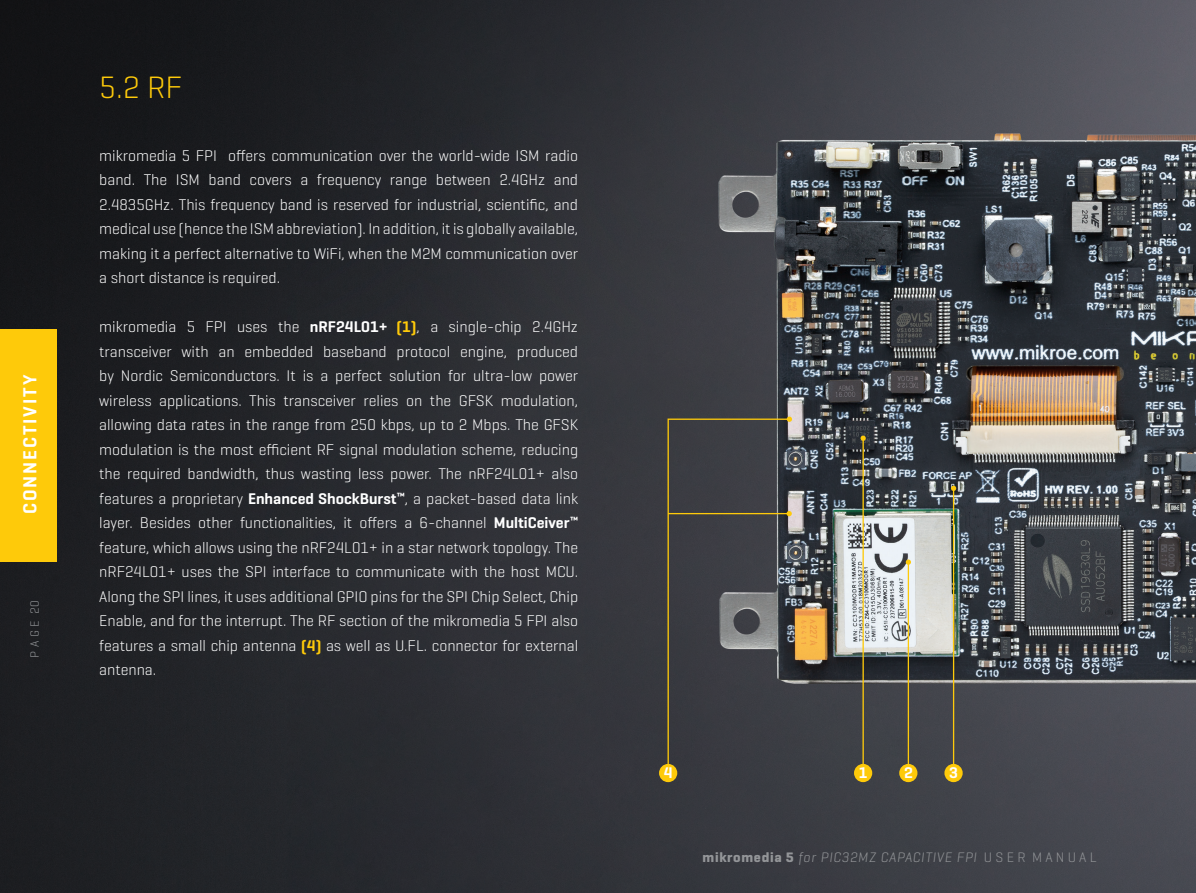
<style>
.page{position:relative;width:1196px;height:893px;background:#fff}
.page>*{position:absolute;margin:0;border:0;box-sizing:border-box;transform-origin:0 0}
.Naslov{font:300 31.5px "Geogrotesque";color:#feca0a}
.Unutrasnji_text{font:600 19.25px "Geogrotesque";letter-spacing:.1em;color:#fff}
.t1{font:300 15.75px/24.5px "Geogrotesque";color:#fff;text-align:justify}
.t2{font:600 15.75px "Geogrotesque";color:#fff}
.Body_Text{font:italic 300 14px "Geogrotesque";letter-spacing:.05em;color:#939598}
.Body_Text-2{font:300 12.25px "Geogrotesque";color:#939598}
.s1{font-weight:600}
.s2{font-weight:600;color:#feca0a}
.s3{font-weight:700;font-style:normal}
.s4{font-style:normal}
</style>
<div class="page">
<img style="left:0;top:0;width:1196px;height:893px">
<div style="left:944px;top:764px;width:18px;height:18px;background:#feca0a;border-radius:50%"></div>
<hr style="left:953px;top:488px;width:1px;height:278px;background:#feca0a">
<svg style="left:951px;top:486px;width:5px;height:5px"></svg>
<div style="left:854px;top:764px;width:18px;height:18px;background:#feca0a;border-radius:50%"></div>
<hr style="left:862px;top:438px;width:1px;height:328px;background:#feca0a">
<svg style="left:860px;top:436px;width:5px;height:5px"></svg>
<div style="left:899px;top:764px;width:18px;height:18px;background:#feca0a;border-radius:50%"></div>
<hr style="left:907px;top:562px;width:2px;height:204px;background:#feca0a">
<svg style="left:905px;top:559px;width:6px;height:6px"></svg>
<div style="left:659px;top:764px;width:18px;height:18px;background:#feca0a;border-radius:50%"></div>
<svg style="left:667px;top:418px;width:123px;height:349px;background:#444548"></svg>
<svg style="left:786px;top:417px;width:6px;height:5px"></svg>
<div style="left:0;top:329px;width:57px;height:232px;background:#feca0a"></div>
<hr style="left:668px;top:513px;width:121px;height:1px;background:#feca0a">
<svg style="left:786px;top:511px;width:5px;height:5px"></svg>
<p class="Unutrasnji_text" style="left:18px;top:514px;width:141px;rotate:-90deg">CONNECTIVITY</p>
<p class="Body_Text-2" style="left:27px;top:658px;width:59px;rotate:-90deg">P A G E 20</p>
<p class="Naslov" style="left:99px;top:68px;width:85px">5.2 RF</p>
<p class="t1" style="left:99px;top:143px;width:480px">mikromedia 5 FPI offers communication over the world-wide ISM radio band. The ISM band covers a frequency range between 2.4GHz and 2.4835GHz. This frequency band is reserved for industrial, scientific, and medical use (hence the ISM abbreviation). In addition, it is globally available, making it a perfect alternative to WiFi, when the M2M communication over a short distance is required.</p>
<p class="t1" style="left:99px;top:314px;width:480px">mikromedia 5 FPI uses the <span class="s1">nRF24L01+</span> <span class="s2">(1)</span>, a single-chip 2.4GHz transceiver with an embedded baseband protocol engine, produced by Nordic Semiconductors. It is a perfect solution for ultra-low power wireless applications. This transceiver relies on the GFSK modulation, allowing data rates in the range from 250 kbps, up to 2 Mbps. The GFSK modulation is the most efficient RF signal modulation scheme, reducing the required bandwidth, thus wasting less power. The nRF24L01+ also features a proprietary <span class="s1">Enhanced ShockBurst</span><sup>™</sup>, a packet-based data link layer. Besides other functionalities, it offers a 6-channel <span class="s1">MultiCeiver</span><sup>™ </sup>feature, which allows using the nRF24L01+ in a star network topology. The nRF24L01+ uses the SPI interface to communicate with the host MCU.<br>Along the SPI lines, it uses additional GPIO pins for the SPI Chip Select, Chip Enable, and for the interrupt. The RF section of the mikromedia 5 FPI also features a small chip antenna <span class="s2">(4)</span> as well as U.FL. connector for external antenna.</p>
<p class="t2" style="left:664px;top:763px;width:10px">4</p>
<p class="t2" style="left:858px;top:763px;width:10px">1</p>
<p class="t2" style="left:904px;top:763px;width:10px">2</p>
<p class="t2" style="left:949px;top:763px;width:10px">3</p>
<p class="Body_Text" style="left:702px;top:848px;width:395px"><span class="s3">mikromedia 5</span> for PIC32MZ CAPACITIVE FPI <span class="s4">U S E R M A N U A L</span></p>
</div>
